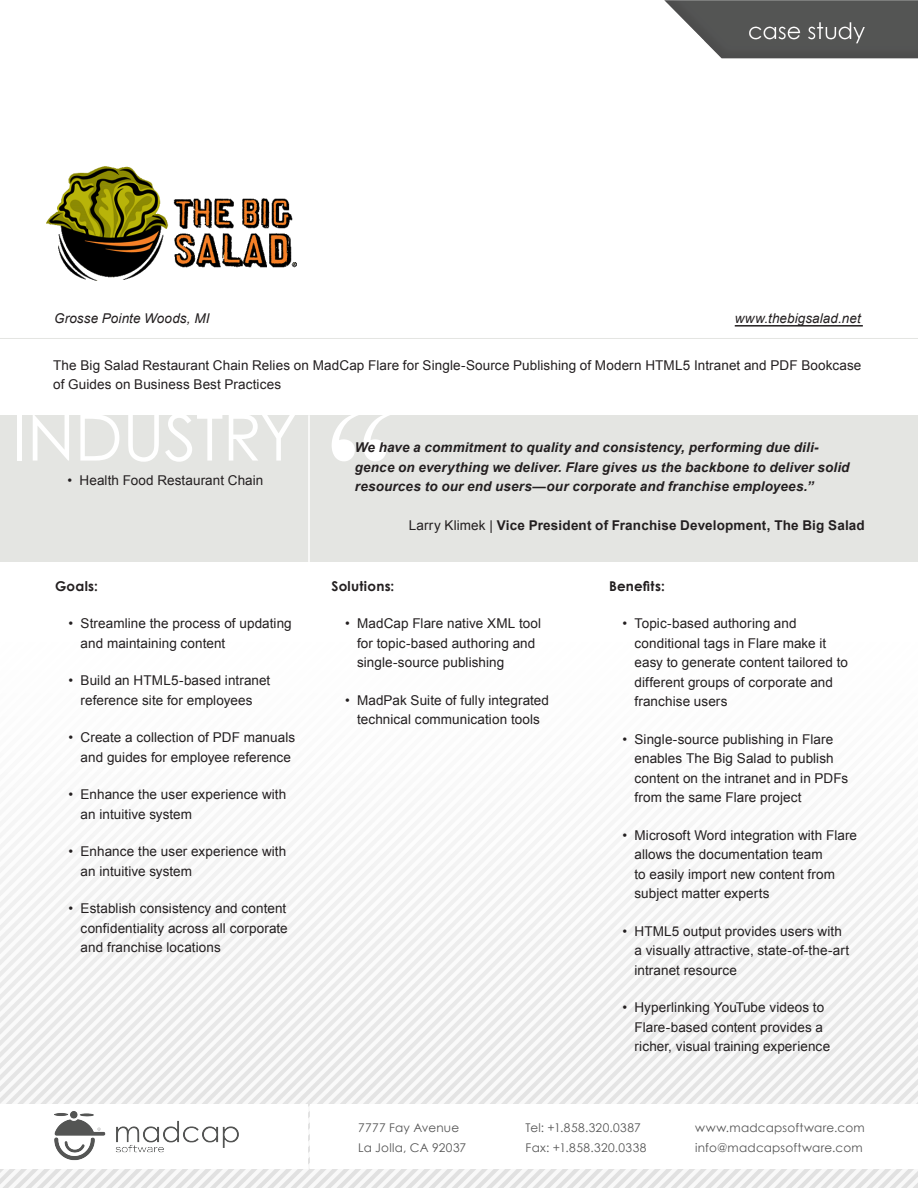
<style>
.page{position:relative;width:918px;height:1188px;background:#fff}
.page>*{position:absolute;margin:0;border:0;box-sizing:border-box;transform-origin:0 0}
.t1{font:189px "Bask Old Face";color:#fff}
.t2{font:64.5px "Century Gothic";letter-spacing:-.005em;color:#fff}
.t3{font:13.5px/19.5px "Arial";letter-spacing:.005em;color:#231f20}
.quote{font:italic 700 13.5px/19.5px "Arial";letter-spacing:.01em;color:#231f20}
.t4{font:700 13.5px "Arial";letter-spacing:.01em;color:#231f20}
.Location{font:italic 13.5px "Arial";letter-spacing:.005em;color:#231f20}
.Subhead{font:700 13.5px "Century Gothic";letter-spacing:.02em;color:#231f20}
.t5{font:12px/19.5px "Century Gothic";letter-spacing:.02em;color:#555}
.s1{font-weight:400}
</style>
<div class="page">
<img style="left:0;top:221px;width:918px;height:967px">
<div style="left:0;top:415px;width:918px;height:147px;background:#e4e5e2"></div>
<hr style="left:308px;top:415px;width:2px;height:147px;background:#fff">
<img style="left:664px;top:0;width:254px;height:59px">
<div style="left:0;top:1104px;width:308px;height:64px;background:#fff"></div>
<div style="left:310px;top:1104px;width:608px;height:64px;background:#fff"></div>
<img style="left:52px;top:1100px;width:190px;height:72px">
<hr style="left:0;top:338px;width:918px;height:1px;background:#e4e5e2">
<hr style="left:735px;top:325px;width:128px;height:2px;background:#231f20">
<img style="left:47px;top:166px;width:250px;height:114px">
<p class="Location" style="left:54px;top:309px;width:157px">Grosse Pointe Woods, MI</p>
<p class="Location" style="left:735px;top:309px;width:128px">www.thebigsalad.net</p>
<p class="t3" style="left:53px;top:355px;width:810px">The Big Salad Restaurant Chain Relies on MadCap Flare for Single-Source Publishing of Modern HTML5 Intranet and PDF Bookcase of Guides on Business Best Practices</p>
<h2 class="t2" style="left:12px;top:392px;width:287px">INDUSTRY</h2>
<h1 class="t1" style="left:323px;top:376px;width:78px">“</h1>
<p class="quote" style="left:355px;top:438px;width:496px">We have a commitment to quality and consistency, performing due dili&shy;gence on everything we deliver. Flare gives us the backbone to deliver solid resources to our end users—our corporate and franchise employees.”</p>
<p class="t4" style="left:409px;top:516px;width:457px"><span class="s1">Larry Klimek |</span> Vice President of Franchise Development, The Big Salad</p>
<p class="t3" style="left:68px;top:471px;width:197px">• Health Food Restaurant Chain</p>
<p class="Subhead" style="left:55px;top:575px;width:44px">Goals:</p>
<p class="t3" style="left:81px;top:614px;width:213px;text-indent:-12px">• Streamline the process of updating and maintaining content</p>
<p class="t3" style="left:69px;top:671px;width:203px;text-align:center">• Build an HTML5-based intranet reference site for employees</p>
<p class="t3" style="left:69px;top:728px;width:228px;text-align:center">• Create a collection of PDF manuals and guides for employee reference</p>
<p class="t3" style="left:81px;top:785px;width:207px;text-indent:-12px">• Enhance the user experience with an intuitive system</p>
<p class="t3" style="left:81px;top:842px;width:207px;text-indent:-12px">• Enhance the user experience with an intuitive system</p>
<p class="t3" style="left:81px;top:899px;width:209px;text-align:justify;text-indent:-12px">• Establish consistency and content confidentiality across all corporate and franchise locations</p>
<p class="Subhead" style="left:332px;top:575px;width:64px">Solutions:</p>
<p class="t3" style="left:357px;top:614px;width:186px;text-indent:-12px">• MadCap Flare native XML tool for topic-based authoring and single-source publishing</p>
<p class="t3" style="left:345px;top:690px;width:206px;text-align:center">• MadPak Suite of fully integrated technical communication tools</p>
<p class="Subhead" style="left:609px;top:575px;width:57px">Benefits:</p>
<p class="t3" style="left:634px;top:614px;width:215px;text-indent:-12px">• Topic-based authoring and conditional tags in Flare make it easy to generate content tailored to different groups of corporate and franchise users</p>
<p class="t3" style="left:634px;top:729px;width:215px;text-indent:-12px">• Single-source publishing in Flare enables The Big Salad to publish content on the intranet and in PDFs from the same Flare project</p>
<p class="t3" style="left:634px;top:825px;width:224px;text-indent:-12px">• Microsoft Word integration with Flare allows the documentation team<br>to easily import new content from subject matter experts</p>
<p class="t3" style="left:634px;top:921px;width:216px;text-indent:-12px">• HTML5 output provides users with a visually attractive, state-of-the-art intranet resource</p>
<p class="t3" style="left:634px;top:998px;width:197px;text-indent:-12px">• Hyperlinking YouTube videos to<br>Flare-based content provides a richer, visual training experience</p>
<p class="t5" style="left:358px;top:1118px;width:110px">7777 Fay Avenue<br>La Jolla, CA 92037</p>
<p class="t5" style="left:526px;top:1118px;width:122px">Tel: +1.858.320.0387<br>Fax: +1.858.320.0338</p>
<p class="t5" style="left:695px;top:1118px;width:171px">www.madcapsoftware.com info@madcapsoftware.com</p>
</div>
